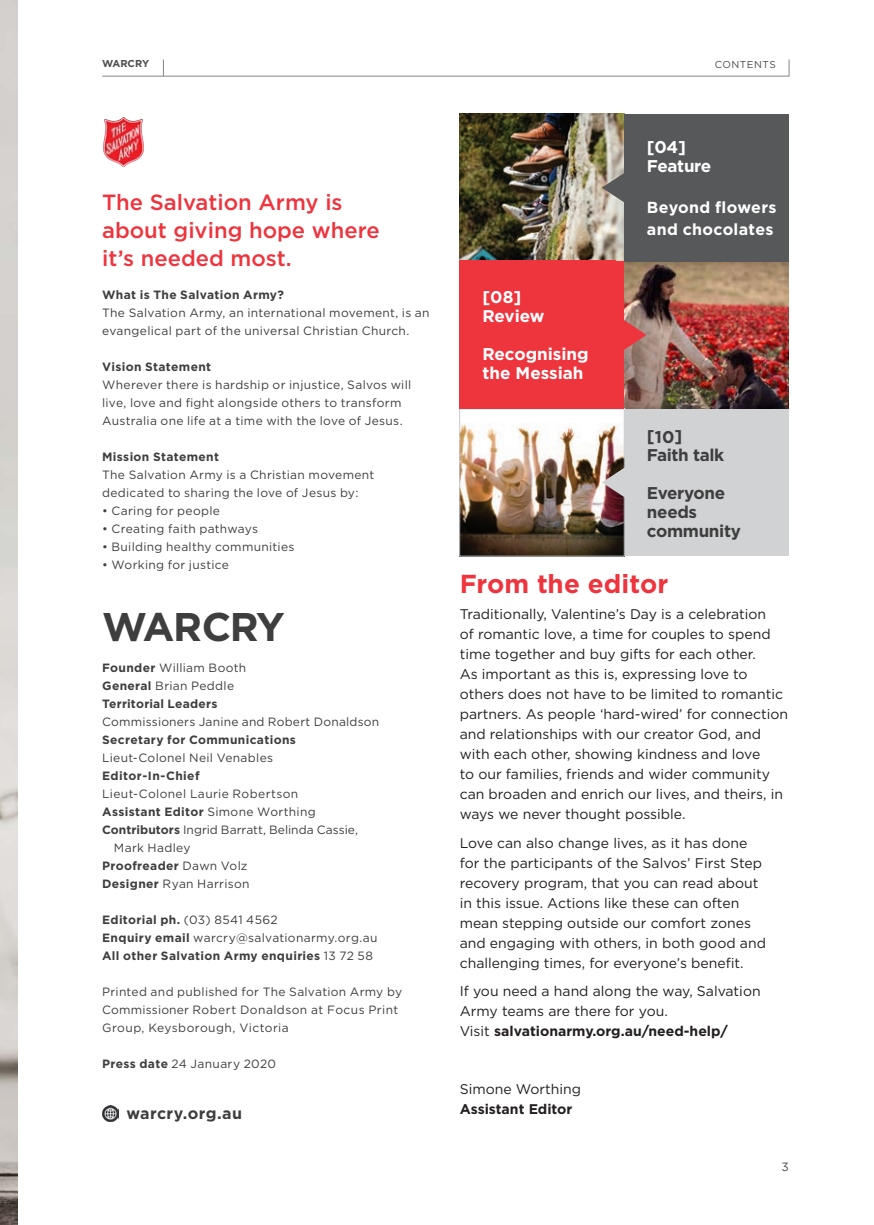
<style>
.page{position:relative;width:874px;height:1225px;background:#fff}
.page>*{position:absolute;margin:0;border:0;box-sizing:border-box;transform-origin:0 0}
.t1{font:700 40px "Gotham";letter-spacing:-.04em;color:#3e3e3f}
.Gotham_bold_Heading{font:700 26px "Gotham";color:#ee343d}
.writeoff{font:500 22px/28px "Gotham";color:#ee343d}
.Gotham_Book_Body_Tex{font:700 17px/19px "Gotham";color:#fff}
.Gotham_Book_Body_Tex-2{font:700 17px/19px "Gotham";letter-spacing:-.02em;color:#3e3e3f}
.Gotham_Book_Body_Tex-3{font:700 17px "Gotham";letter-spacing:-.025em;color:#fff}
.Gotham_Book_Body_Tex-4{font:700 16px/22px "Gotham";letter-spacing:.02em;color:#fff}
.Gotham_Book_Body_Tex-5{font:700 16px "Gotham";letter-spacing:.02em;color:#3e3e3f}
.Body_Welcome{font:14px/20px "Gotham";color:#231f20}
.Body_Welcome-2{font:700 14px/20px "Gotham";color:#231f20}
.Editorial_Details{font:12px/18px "Gotham";letter-spacing:.025em;color:#3e3e3f}
.Editorial_Details-2{font:700 12px "Gotham";letter-spacing:.03em;color:#3e3e3f}
.Editorial_Details-3{font:12px/18px "Gotham";letter-spacing:.005em;color:#3e3e3f}
.t2{font:12px "Gotham";color:#4b4c4d}
.Page_Name_-_Right{font:10px "Gotham";letter-spacing:.05em;color:#4b4c4d}
.t3{font:700 10px "Gotham";color:#4b4c4d}
.s1{font-weight:700}
.s2{font-weight:400}
</style>
<div class="page">
<svg style="left:788px;top:60px;width:1px;height:16px"></svg>
<hr style="left:102px;top:76px;width:686px;height:1px;background:#838588">
<svg style="left:163px;top:60px;width:1px;height:16px"></svg>
<div style="left:624px;top:409px;width:164px;height:147px;background:#d1d2d4"></div>
<img style="left:624px;top:261px;width:164px;height:148px">
<img style="left:461px;top:423px;width:161px;height:131px">
<div style="left:459px;top:408px;width:165px;height:148px;border:1px solid #c7c8ca"></div>
<img style="left:459px;top:114px;width:165px;height:147px">
<div style="left:459px;top:261px;width:165px;height:148px;background:#ee343d"></div>
<div style="left:624px;top:114px;width:164px;height:147px;background:#57585a"></div>
<div style="left:459px;top:260px;width:156px;height:148px;background:#ee343d"></div>
<svg style="left:624px;top:320px;width:22px;height:30px"></svg>
<svg style="left:601px;top:467px;width:23px;height:30px"></svg>
<svg style="left:601px;top:172px;width:23px;height:31px"></svg>
<img style="left:103px;top:117px;width:41px;height:50px">
<img style="left:102px;top:1105px;width:16px;height:16px">
<img style="left:0;top:0;width:17px;height:1225px">
<p class="t3" style="left:102px;top:58px;width:48px">WARCRY</p>
<p class="writeoff" style="left:102px;top:187px;width:279px">The Salvation Army is about giving hope where it’s needed most.</p>
<p class="Editorial_Details-2" style="left:102px;top:288px;width:183px">What is The Salvation Army?</p>
<p class="Editorial_Details" style="left:102px;top:304px;width:329px">The Salvation Army, an international movement, is an evangelical part of the universal Christian Church.</p>
<p class="Editorial_Details-2" style="left:102px;top:360px;width:110px">Vision Statement</p>
<p class="Editorial_Details" style="left:102px;top:376px;width:310px">Wherever there is hardship or injustice, Salvos will live, love and fight alongside others to transform<br>Australia one life at a time with the love of Jesus.</p>
<p class="Editorial_Details-2" style="left:102px;top:450px;width:118px">Mission Statement</p>
<p class="Editorial_Details" style="left:102px;top:466px;width:273px">The Salvation Army is a Christian movement dedicated to sharing the love of Jesus by:</p>
<p class="Editorial_Details" style="left:102px;top:502px;width:119px">• Caring for people</p>
<p class="Editorial_Details" style="left:102px;top:520px;width:157px">• Creating faith pathways</p>
<p class="Editorial_Details" style="left:102px;top:538px;width:194px">• Building healthy communities</p>
<p class="Editorial_Details" style="left:102px;top:556px;width:128px">• Working for justice</p>
<p class="Page_Name_-_Right" style="left:714px;top:58px;width:62px">CONTENTS</p>
<p class="Gotham_Book_Body_Tex" style="left:482px;top:287px;width:40px">[08]</p>
<p class="Gotham_Book_Body_Tex" style="left:482px;top:306px;width:64px">Review</p>
<p class="Gotham_Book_Body_Tex" style="left:482px;top:344px;width:108px">Recognising the Messiah</p>
<p class="Gotham_Book_Body_Tex" style="left:646px;top:137px;width:40px">[04]</p>
<p class="Gotham_Book_Body_Tex-3" style="left:646px;top:157px;width:66px">Feature</p>
<p class="Gotham_Book_Body_Tex-4" style="left:646px;top:196px;width:131px">Beyond flowers and chocolates</p>
<p class="Gotham_Book_Body_Tex-2" style="left:646px;top:426px;width:37px">[10]</p>
<p class="Gotham_Book_Body_Tex-2" style="left:646px;top:445px;width:79px">Faith talk</p>
<p class="Gotham_Book_Body_Tex-2" style="left:646px;top:483px;width:95px">Everyone needs community</p>
<p class="Gotham_bold_Heading" style="left:459px;top:568px;width:210px">From the editor</p>
<p class="t1" style="left:102px;top:604px;width:184px">WARCRY</p>
<p class="Body_Welcome" style="left:459px;top:604px;width:330px">Traditionally, Valentine’s Day is a celebration<br>of romantic love, a time for couples to spend time together and buy gifts for each other.<br>As important as this is, expressing love to others does not have to be limited to romantic partners. As people ‘hard-wired’ for connection and relationships with our creator God, and with each other, showing kindness and love<br>to our families, friends and wider community can broaden and enrich our lives, and theirs, in ways we never thought possible.</p>
<p class="Body_Welcome" style="left:459px;top:832px;width:307px">Love can also change lives, as it has done for the participants of the Salvos’ First Step recovery program, that you can read about in this issue. Actions like these can often mean stepping outside our comfort zones and engaging with others, in both good and challenging times, for everyone’s benefit.</p>
<p class="Body_Welcome" style="left:459px;top:981px;width:302px">If you need a hand along the way, Salvation<br>Army teams are there for you.<br>Visit <span class="s1">salvationarmy.org.au/need-help/</span></p>
<p class="Editorial_Details" style="left:102px;top:658px;width:145px"><span class="s1">Founder</span> William Booth</p>
<p class="Editorial_Details" style="left:102px;top:676px;width:133px"><span class="s1">General</span> Brian Peddle</p>
<p class="Editorial_Details" style="left:102px;top:694px;width:278px"><span class="s1">Territorial Leaders<br></span>Commissioners Janine and Robert Donaldson</p>
<p class="Editorial_Details-2" style="left:102px;top:732px;width:195px">Secretary for Communications</p>
<p class="Editorial_Details" style="left:102px;top:748px;width:172px">Lieut-Colonel Neil Venables</p>
<p class="Editorial_Details" style="left:102px;top:766px;width:197px"><span class="s1">Editor-In-Chief<br></span>Lieut-Colonel Laurie Robertson</p>
<p class="Editorial_Details-2" style="left:102px;top:804px;width:215px">Assistant Editor <span class="s2">Simone Worthing</span></p>
<p class="Editorial_Details-3" style="left:114px;top:820px;width:245px;text-indent:-12px"><span class="s1">Contributors</span> Ingrid Barratt, Belinda Cassie,<br>Mark Hadley</p>
<p class="Editorial_Details-2" style="left:102px;top:858px;width:147px">Proofreader <span class="s2">Dawn Volz</span></p>
<p class="Editorial_Details" style="left:102px;top:874px;width:149px"><span class="s1">Designer</span> Ryan Harrison</p>
<p class="Editorial_Details-2" style="left:102px;top:912px;width:177px">Editorial ph. <span class="s2">(03) 8541 4562</span></p>
<p class="Editorial_Details" style="left:102px;top:928px;width:277px"><span class="s1">Enquiry email</span> warcry@salvationarmy.org.au</p>
<p class="Editorial_Details-2" style="left:102px;top:948px;width:272px">All other Salvation Army enquiries <span class="s2">13 72 58</span></p>
<p class="Editorial_Details" style="left:102px;top:982px;width:301px">Printed and published for The Salvation Army by<br>Commissioner Robert Donaldson at Focus Print<br>Group, Keysborough, Victoria</p>
<p class="Editorial_Details" style="left:102px;top:1054px;width:175px"><span class="s1">Press date</span> 24 January 2020</p>
<p class="Gotham_Book_Body_Tex-5" style="left:126px;top:1103px;width:117px">warcry.org.au</p>
<p class="Body_Welcome-2" style="left:459px;top:1078px;width:123px"><span class="s2">Simone Worthing<br></span>Assistant Editor</p>
<p class="t2" style="left:781px;top:1159px;width:9px">3</p>
</div>
